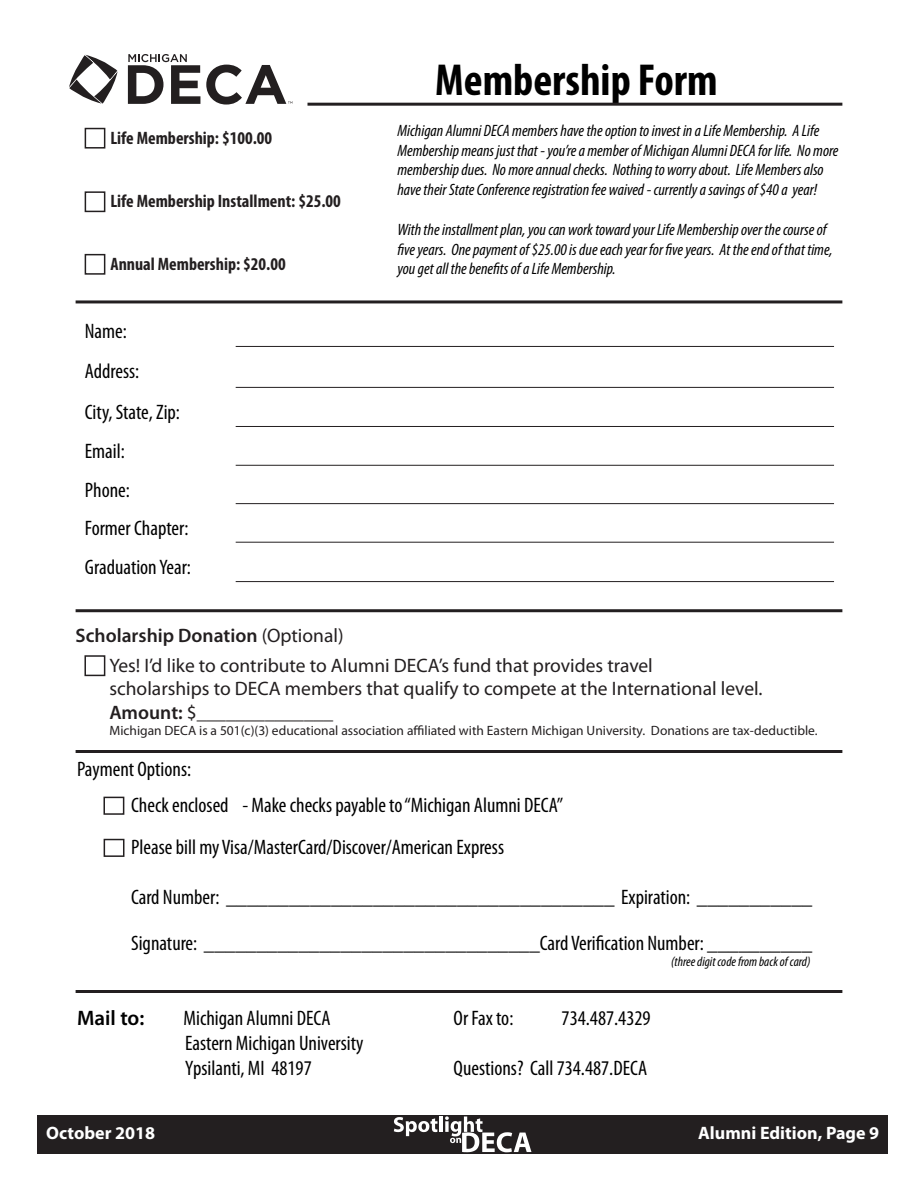
<style>
.page{position:relative;width:918px;height:1188px;background:#fff}
.page>*{position:absolute;margin:0;border:0;box-sizing:border-box;transform-origin:0 0}
.t1{font:700 condensed 45px "Myriad Pro";color:#000}
.t2{font:condensed 21px "Myriad Pro";color:#000}
.t3{font:600 21px "Myriad Pro";color:#000}
.t4{font:19.5px "Myriad Pro";color:#231f20}
.t5{font:600 19.5px "Myriad Pro";color:#231f20}
.t6{font:700 condensed 18px "Myriad Pro";color:#231f20}
.t7{font:700 18px "Myriad Pro";color:#fff}
.t8{font:italic condensed 16.5px/19.8px "Myriad Pro";color:#000}
.t9{font:13.5px "Myriad Pro";color:#231f20}
.t10{font:italic condensed 13.5px "Myriad Pro";color:#000}
.s1{font-weight:400}
.s2{font-weight:600}
</style>
<div class="page">
<div style="left:37px;top:1115px;width:851px;height:39px;background:#231f20"></div>
<svg style="left:394px;top:1117px;width:43px;height:19px"></svg>
<hr style="left:439px;top:1117px;width:4px;height:15px;background:#fff">
<svg style="left:445px;top:1116px;width:86px;height:36px"></svg>
<svg style="left:69px;top:55px;width:49px;height:49px"></svg>
<svg style="left:128px;top:54px;width:164px;height:51px"></svg>
<hr style="left:236px;top:346px;width:598px;height:1px;background:#231f20">
<hr style="left:236px;top:387px;width:598px;height:1px;background:#231f20">
<hr style="left:236px;top:426px;width:598px;height:1px;background:#231f20">
<hr style="left:236px;top:465px;width:598px;height:1px;background:#231f20">
<hr style="left:236px;top:503px;width:598px;height:1px;background:#231f20">
<hr style="left:236px;top:542px;width:598px;height:1px;background:#231f20">
<hr style="left:236px;top:581px;width:598px;height:1px;background:#231f20">
<hr style="left:76px;top:300px;width:766px;height:3px;background:#231f20">
<hr style="left:308px;top:103px;width:534px;height:3px;background:#231f20">
<hr style="left:76px;top:609px;width:766px;height:3px;background:#231f20">
<div style="left:103px;top:797px;width:21px;height:18px;border:2px solid #231f20"></div>
<div style="left:104px;top:839px;width:20px;height:18px;border:2px solid #231f20"></div>
<div style="left:84px;top:655px;width:21px;height:21px;border:2px solid #231f20"></div>
<hr style="left:76px;top:750px;width:766px;height:3px;background:#231f20">
<hr style="left:76px;top:990px;width:766px;height:3px;background:#231f20">
<div style="left:85px;top:128px;width:20px;height:21px;border:2px solid #231f20"></div>
<div style="left:85px;top:191px;width:20px;height:21px;border:2px solid #231f20"></div>
<div style="left:85px;top:254px;width:20px;height:21px;border:2px solid #231f20"></div>
<p class="t6" style="left:110px;top:127px;width:163px">Life Membership: $100.00</p>
<p class="t6" style="left:110px;top:190px;width:232px">Life Membership Installment: $25.00</p>
<p class="t6" style="left:110px;top:253px;width:177px">Annual Membership: $20.00</p>
<p class="t2" style="left:85px;top:318px;width:44px">Name:</p>
<p class="t2" style="left:85px;top:358px;width:56px">Address:</p>
<p class="t2" style="left:85px;top:399px;width:97px">City, State, Zip:</p>
<p class="t2" style="left:85px;top:438px;width:41px">Email:</p>
<p class="t2" style="left:85px;top:477px;width:47px">Phone:</p>
<p class="t2" style="left:85px;top:515px;width:105px">Former Chapter:</p>
<p class="t2" style="left:85px;top:554px;width:108px">Graduation Year:</p>
<p class="t1" style="left:435px;top:52px;width:284px">Membership Form</p>
<p class="t8" style="left:398px;top:120px;width:442px">Michigan Alumni DECA members have the option to invest in a Life Membership. A Life Membership means just that - you’re a member of Michigan Alumni DECA for life. No more membership dues. No more annual checks. Nothing to worry about. Life Members also have their State Conference registration fee waived - currently a savings of $40 a year!</p>
<p class="t8" style="left:398px;top:219px;width:437px">With the installment plan, you can work toward your Life Membership over the course of five years. One payment of $25.00 is due each year for five years. At the end of that time, you get all the benefits of a Life Membership.</p>
<p class="t5" style="left:76px;top:623px;width:270px">Scholarship Donation <span class="s1">(Optional)</span></p>
<p class="t4" style="left:109px;top:653px;width:545px">Yes! I’d like to contribute to Alumni DECA’s fund that provides travel</p>
<p class="t4" style="left:109px;top:677px;width:655px">scholarships to DECA members that qualify to compete at the International level.</p>
<p class="t4" style="left:109px;top:700px;width:225px"><span class="s2">Amount:</span> $______________</p>
<p class="t9" style="left:109px;top:722px;width:710px">Michigan DECA is a 501(c)(3) educational association affiliated with Eastern Michigan University. Donations are tax-deductible.</p>
<p class="t2" style="left:77px;top:757px;width:116px">Payment Options:</p>
<p class="t2" style="left:131px;top:793px;width:434px">Check enclosed - Make checks payable to “Michigan Alumni DECA”</p>
<p class="t2" style="left:131px;top:834px;width:374px">Please bill my Visa/MasterCard/Discover/American Express</p>
<p class="t2" style="left:131px;top:885px;width:683px">Card Number: _____________________________________ Expiration: ___________</p>
<p class="t2" style="left:131px;top:930px;width:683px">Signature: ________________________________Card Verification Number: __________</p>
<p class="t10" style="left:671px;top:953px;width:141px">(three digit code from back of card)</p>
<p class="t3" style="left:77px;top:1004px;width:69px">Mail to:</p>
<p class="t2" style="left:184px;top:1005px;width:149px">Michigan Alumni DECA</p>
<p class="t2" style="left:454px;top:1005px;width:61px">Or Fax to:</p>
<p class="t2" style="left:562px;top:1005px;width:90px">734.487.4329</p>
<p class="t2" style="left:185px;top:1030px;width:180px">Eastern Michigan University</p>
<p class="t2" style="left:185px;top:1056px;width:128px">Ypsilanti, MI 48197</p>
<p class="t2" style="left:454px;top:1056px;width:195px">Questions? Call 734.487.DECA</p>
<p class="t7" style="left:46px;top:1121px;width:110px">October 2018</p>
<p class="t7" style="left:698px;top:1121px;width:183px">Alumni Edition, Page 9</p>
</div>
